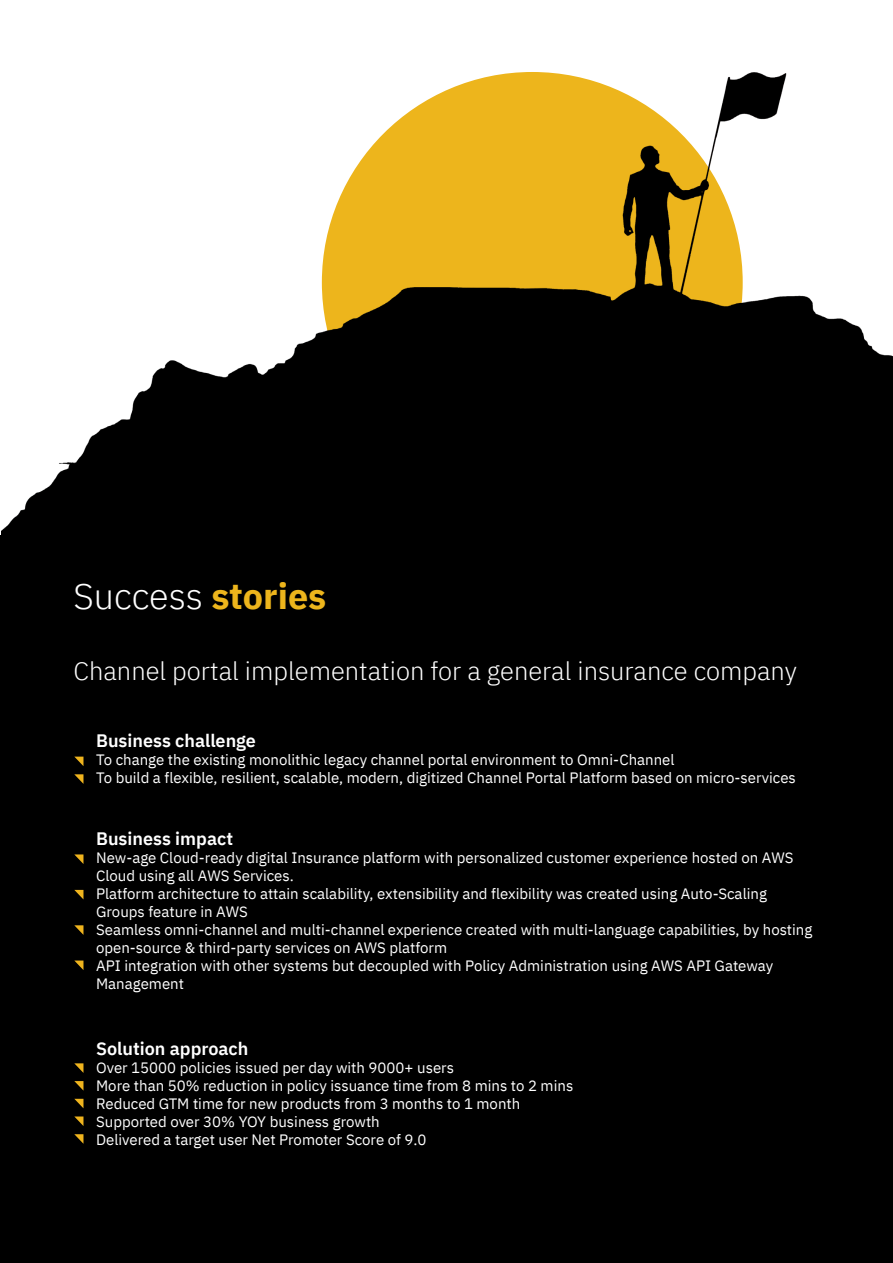
<style>
.page{position:relative;width:893px;height:1263px;background:#fff}
.page>*{position:absolute;margin:0;border:0;box-sizing:border-box;transform-origin:0 0}
.t1{font:300 36px "IBM Plex Sans";letter-spacing:-.005em;color:#fff}
.t2{font:300 25.5px "IBM Plex Sans";color:#fff}
.t3{font:600 18px "IBM Plex Sans";color:#fff}
.t4{font:15px/18px "IBM Plex Sans";color:#fff}
.s1{font-weight:700;color:#edb51c}
</style>
<div class="page">
<img style="left:2px;top:73px;width:891px;height:462px">
<div style="left:1px;top:535px;width:892px;height:728px;background:#000"></div>
<svg style="left:74px;top:757px;width:9px;height:9px"></svg>
<svg style="left:74px;top:774px;width:9px;height:10px"></svg>
<svg style="left:74px;top:1063px;width:9px;height:10px"></svg>
<svg style="left:74px;top:1081px;width:9px;height:9px"></svg>
<svg style="left:74px;top:1099px;width:9px;height:9px"></svg>
<svg style="left:74px;top:1116px;width:9px;height:10px"></svg>
<svg style="left:74px;top:1134px;width:9px;height:9px"></svg>
<svg style="left:74px;top:854px;width:9px;height:10px"></svg>
<svg style="left:74px;top:890px;width:9px;height:9px"></svg>
<svg style="left:74px;top:925px;width:9px;height:10px"></svg>
<svg style="left:74px;top:960px;width:9px;height:10px"></svg>
<h1 class="t1" style="left:73px;top:569px;width:254px">Success <span class="s1">stories</span></h1>
<h2 class="t2" style="left:73px;top:651px;width:725px">Channel portal implementation for a general insurance company</h2>
<p class="t3" style="left:96px;top:726px;width:161px">Business challenge</p>
<p class="t4" style="left:96px;top:749px;width:701px">To change the existing monolithic legacy channel portal environment to Omni-Channel<br>To build a flexible, resilient, scalable, modern, digitized Channel Portal Platform based on micro-services</p>
<p class="t3" style="left:96px;top:824px;width:138px">Business impact</p>
<p class="t4" style="left:96px;top:847px;width:718px">New-age Cloud-ready digital Insurance platform with personalized customer experience hosted on AWS Cloud using all AWS Services.<br>Platform architecture to attain scalability, extensibility and flexibility was created using Auto-Scaling Groups feature in AWS<br>Seamless omni-channel and multi-channel experience created with multi-language capabilities, by hosting open-source &amp; third-party services on AWS platform<br>API integration with other systems but decoupled with Policy Administration using AWS API Gateway Management</p>
<p class="t3" style="left:96px;top:1034px;width:154px">Solution approach</p>
<p class="t4" style="left:96px;top:1057px;width:479px">Over 15000 policies issued per day with 9000+ users<br>More than 50% reduction in policy issuance time from 8 mins to 2 mins Reduced GTM time for new products from 3 months to 1 month Supported over 30% YOY business growth<br>Delivered a target user Net Promoter Score of 9.0</p>
</div>
